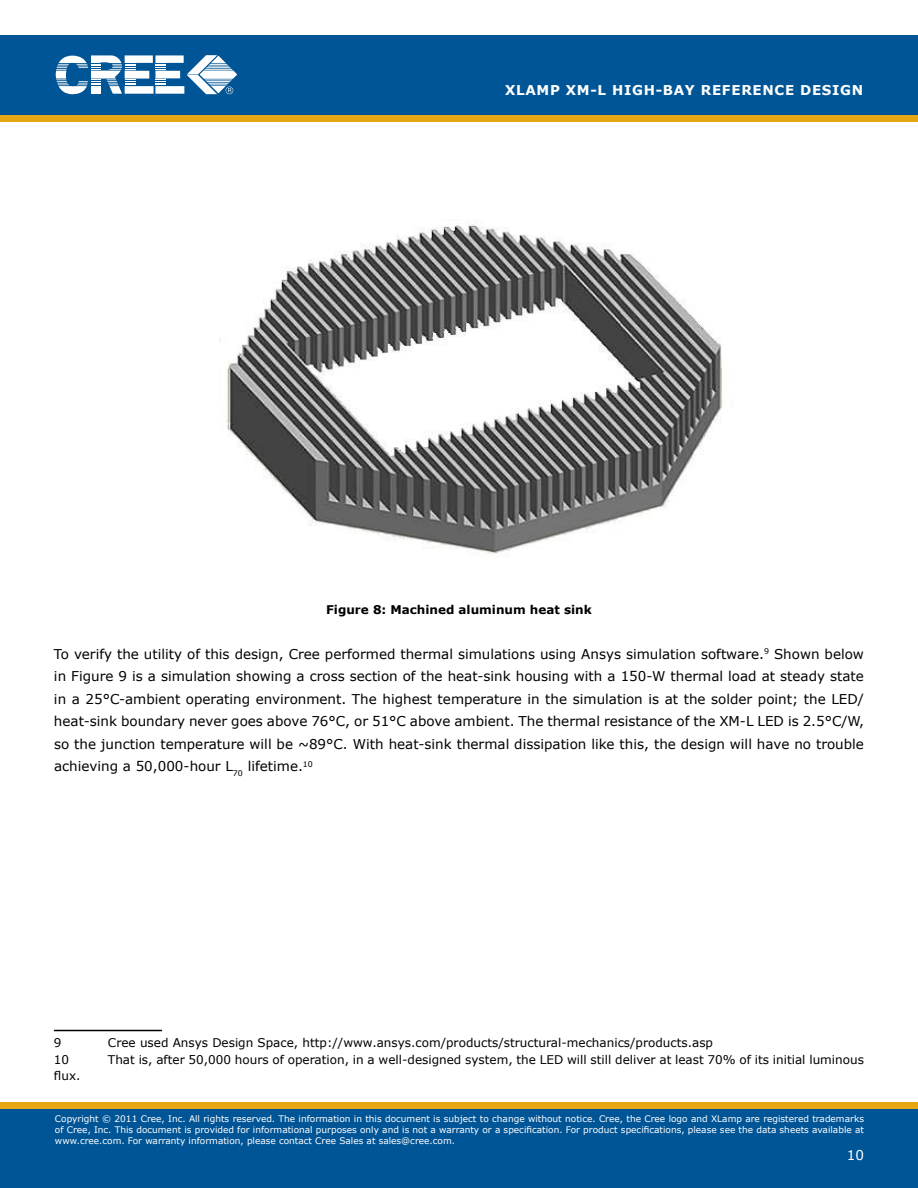
<style>
.page{position:relative;width:918px;height:1188px;background:#fff}
.page>*{position:absolute;margin:0;border:0;box-sizing:border-box;transform-origin:0 0}
.t1{font:13.5px/22.5px "Verdana";color:#000;text-align:justify}
.t2{font:700 13.5px "Verdana";letter-spacing:.05em;color:#fffffe}
.t3{font:13.5px "Verdana";color:#fff}
.t4{font:12px "Verdana";color:#000}
.t5{font:700 12px "Verdana";color:#000}
.t6{font:9px/10.8px "Verdana";color:#fff;text-align:justify}
</style>
<div class="page">
<div style="left:0;top:115px;width:918px;height:7px;background:#e7a614"></div>
<div style="left:0;top:35px;width:918px;height:80px;background:#005596"></div>
<svg style="left:56px;top:55px;width:181px;height:39px"></svg>
<div style="left:0;top:1108px;width:918px;height:80px;background:#005596"></div>
<div style="left:0;top:1102px;width:918px;height:6px;background:#e7a614"></div>
<hr style="left:54px;top:1030px;width:108px;height:1px;background:#000">
<img style="left:226px;top:222px;width:496px;height:333px">
<p class="t2" style="left:505px;top:82px;width:360px">XLamp xm-l High-bay Reference Design</p>
<p class="t5" style="left:326px;top:602px;width:267px">Figure 8: Machined aluminum heat sink</p>
<p class="t1" style="left:54px;top:642px;width:812px">To verify the utility of this design, Cree performed thermal simulations using Ansys simulation software.<sup>9</sup> Shown below in Figure 9 is a simulation showing a cross section of the heat-sink housing with a 150-W thermal load at steady state in a 25°C-ambient operating environment. The highest temperature in the simulation is at the solder point; the LED/ heat-sink boundary never goes above 76°C, or 51°C above ambient. The thermal resistance of the XM -L LED is 2.5°C/W, so the junction temperature will be ~89°C. With heat-sink thermal dissipation like this, the design will have no trouble achieving a 50,000-hour L<sub>70</sub> lifetime.<sup>10</sup></p>
<p class="t4" style="left:54px;top:1035px;width:36px">9 C</p>
<p class="t4" style="left:116px;top:1035px;width:598px">ree used Ansys Design Space, http://www.ansys.com/products/structural-mechanics/products.asp</p>
<p class="t4" style="left:54px;top:1052px;width:17px">10</p>
<p class="t4" style="left:108px;top:1052px;width:757px">That is, after 50,000 hours of operation, in a well-designed system, the LED will still deliver at least 70% of its initial luminous</p>
<p class="t4" style="left:54px;top:1068px;width:28px">flux.</p>
<p class="t6" style="left:55px;top:1113px;width:811px">Copyright © 2011 Cree, Inc. All rights reserved. The information in this document is subject to change without notice. Cree, the Cree logo and XLamp are registered trademarks of Cree, Inc. This document is provided for informational purposes only and is not a warranty or a specification. For product specifications, please see the data sheets available at www.cree.com. For warranty information, please contact Cree Sales at sales@cree.com.</p>
<p class="t3" style="left:847px;top:1146px;width:19px">10</p>
</div>
